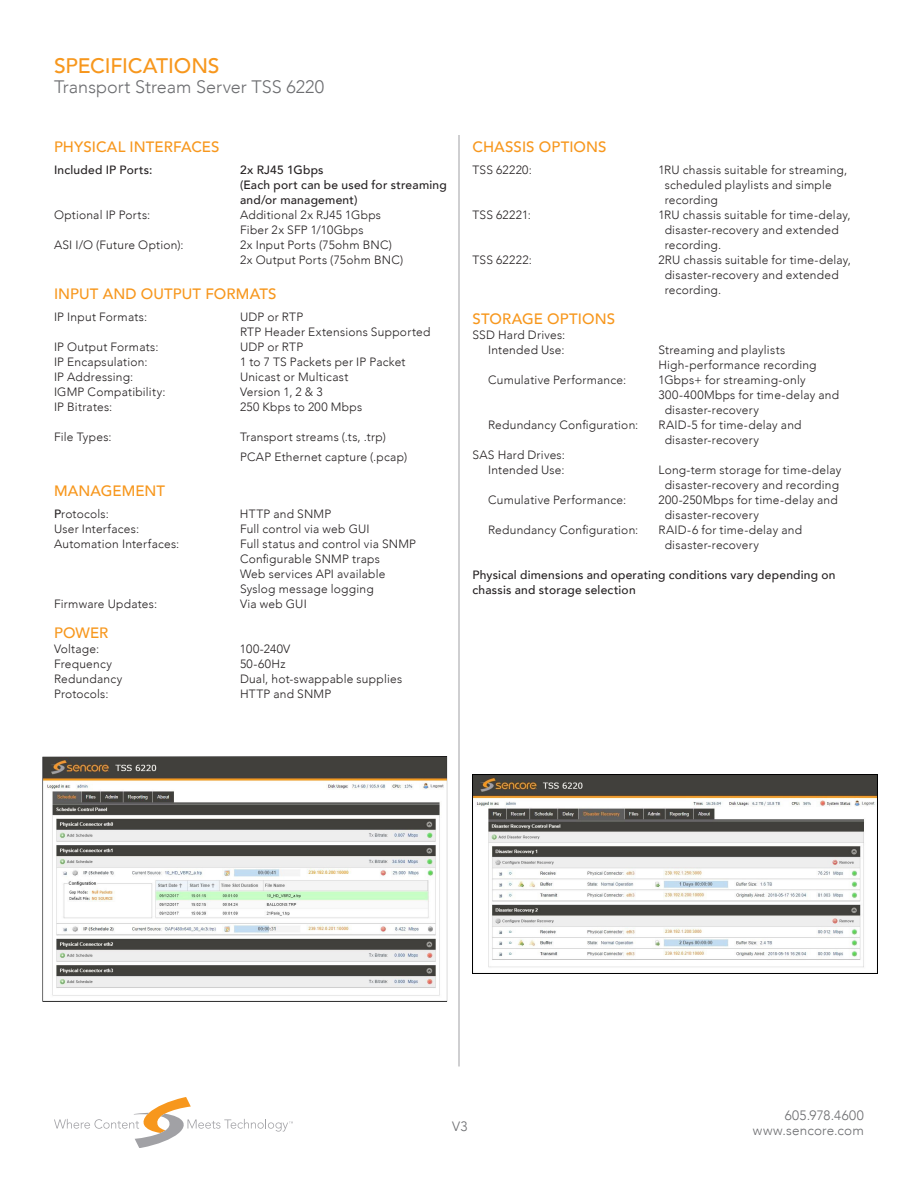
<style>
.page{position:relative;width:918px;height:1188px;background:#fff}
.page>*{position:absolute;margin:0;border:0;box-sizing:border-box;transform-origin:0 0}
.t1{font:500 21px "Avenir LT Com";letter-spacing:-.005em;color:#f7971d}
.t2{font:300 18px "Avenir LT Com";color:#6c6d70}
.t3{font:500 15px "Avenir LT Com";letter-spacing:.005em;color:#f7971d}
.t4{font:300 13.5px "Avenir LT Com";letter-spacing:.015em;color:#6c6d70}
.t5{font:300 13.5px "Avenir LT Com";letter-spacing:.035em;color:#6c6d70}
.t6{font:300 12px "Avenir LT Com";letter-spacing:.02em;color:#231f20}
.t7{font:500 12px/15px "Avenir LT Com";letter-spacing:.02em;color:#231f20}
.s1{font-weight:500}
</style>
<div class="page">
<svg style="left:54px;top:1097px;width:239px;height:51px"></svg>
<hr style="left:459px;top:135px;width:1px;height:931px;background:#a1a1a5">
<img style="left:42px;top:756px;width:405px;height:246px">
<img style="left:472px;top:774px;width:406px;height:199px">
<p class="t1" style="left:54px;top:54px;width:167px">SPECIFICATIONS</p>
<p class="t2" style="left:54px;top:76px;width:272px">Transport Stream Server TSS 6220</p>
<p class="t3" style="left:54px;top:138px;width:167px">PHYSICAL INTERFACES</p>
<p class="t7" style="left:54px;top:163px;width:100px">Included IP Ports:</p>
<p class="t7" style="left:240px;top:163px;width:85px">2x RJ45 1Gbps</p>
<p class="t7" style="left:240px;top:178px;width:208px">(Each port can be used for streaming</p>
<p class="t7" style="left:240px;top:193px;width:119px">and/or management)</p>
<p class="t6" style="left:54px;top:208px;width:98px">Optional IP Ports:</p>
<p class="t6" style="left:240px;top:208px;width:143px">Additional 2x RJ45 1Gbps</p>
<p class="t6" style="left:240px;top:223px;width:125px">Fiber 2x SFP 1/10Gbps</p>
<p class="t6" style="left:54px;top:238px;width:131px">ASI I/O (Future Option):</p>
<p class="t6" style="left:240px;top:238px;width:153px">2x Input Ports (75ohm BNC)</p>
<p class="t6" style="left:240px;top:253px;width:165px">2x Output Ports (75ohm BNC)</p>
<p class="t3" style="left:54px;top:285px;width:224px">INPUT AND OUTPUT FORMATS</p>
<p class="t6" style="left:54px;top:310px;width:95px">IP Input Formats:</p>
<p class="t6" style="left:240px;top:310px;width:65px">UDP or RTP</p>
<p class="t6" style="left:240px;top:325px;width:192px">RTP Header Extensions Supported</p>
<p class="t6" style="left:54px;top:340px;width:106px">IP Output Formats:</p>
<p class="t6" style="left:240px;top:340px;width:65px">UDP or RTP</p>
<p class="t6" style="left:54px;top:355px;width:95px">IP Encapsulation:</p>
<p class="t6" style="left:240px;top:355px;width:167px">1 to 7 TS Packets per IP Packet</p>
<p class="t6" style="left:54px;top:370px;width:81px">IP Addressing:</p>
<p class="t6" style="left:240px;top:370px;width:110px">Unicast or Multicast</p>
<p class="t6" style="left:54px;top:385px;width:113px">IGMP Compatibility:</p>
<p class="t6" style="left:240px;top:385px;width:84px">Version 1, 2 &amp; 3</p>
<p class="t6" style="left:54px;top:400px;width:60px">IP Bitrates:</p>
<p class="t6" style="left:240px;top:400px;width:124px">250 Kbps to 200 Mbps</p>
<p class="t6" style="left:54px;top:430px;width:59px">File Types:</p>
<p class="t6" style="left:240px;top:430px;width:147px">Transport streams (.ts, .trp)</p>
<p class="t6" style="left:240px;top:450px;width:169px">PCAP Ethernet capture (.pcap)</p>
<p class="t3" style="left:54px;top:482px;width:113px">MANAGEMENT</p>
<p class="t6" style="left:54px;top:507px;width:56px"><span class="s1">P</span>rotocols:</p>
<p class="t6" style="left:240px;top:507px;width:93px">HTTP and SNMP</p>
<p class="t6" style="left:54px;top:522px;width:87px">User Interfaces:</p>
<p class="t6" style="left:240px;top:522px;width:131px">Full control via web GUI</p>
<p class="t6" style="left:54px;top:537px;width:127px">Automation Interfaces:</p>
<p class="t6" style="left:240px;top:537px;width:178px">Full status and control via SNMP</p>
<p class="t6" style="left:240px;top:552px;width:141px">Configurable SNMP traps</p>
<p class="t6" style="left:240px;top:567px;width:147px">Web services API available</p>
<p class="t6" style="left:240px;top:582px;width:135px">Syslog message logging</p>
<p class="t6" style="left:54px;top:597px;width:105px">Firmware Updates:</p>
<p class="t6" style="left:240px;top:597px;width:68px">Via web GUI</p>
<p class="t3" style="left:54px;top:624px;width:56px">POWER</p>
<p class="t6" style="left:54px;top:642px;width:47px">Voltage:</p>
<p class="t6" style="left:240px;top:642px;width:52px">100-240V</p>
<p class="t6" style="left:54px;top:657px;width:59px">Frequency</p>
<p class="t6" style="left:240px;top:657px;width:47px">50-60Hz</p>
<p class="t6" style="left:54px;top:672px;width:70px">Redundancy</p>
<p class="t6" style="left:240px;top:672px;width:164px">Dual, hot-swappable supplies</p>
<p class="t6" style="left:54px;top:687px;width:56px">Protocols:</p>
<p class="t6" style="left:240px;top:687px;width:93px">HTTP and SNMP</p>
<p class="t3" style="left:472px;top:138px;width:136px">CHASSIS OPTIONS</p>
<p class="t6" style="left:472px;top:163px;width:61px">TSS 62220:</p>
<p class="t6" style="left:658px;top:163px;width:190px">1RU chassis suitable for streaming,</p>
<p class="t6" style="left:665px;top:178px;width:169px">scheduled playlists and simple</p>
<p class="t6" style="left:665px;top:193px;width:55px">recording</p>
<p class="t6" style="left:472px;top:208px;width:60px">TSS 62221:</p>
<p class="t6" style="left:658px;top:208px;width:194px">1RU chassis suitable for time-delay,</p>
<p class="t6" style="left:665px;top:223px;width:176px">disaster-recovery and extended</p>
<p class="t6" style="left:665px;top:238px;width:58px">recording.</p>
<p class="t6" style="left:472px;top:253px;width:61px">TSS 62222:</p>
<p class="t6" style="left:658px;top:253px;width:194px">2RU chassis suitable for time-delay,</p>
<p class="t6" style="left:665px;top:268px;width:176px">disaster-recovery and extended</p>
<p class="t6" style="left:665px;top:283px;width:58px">recording.</p>
<p class="t3" style="left:472px;top:310px;width:144px">STORAGE OPTIONS</p>
<p class="t6" style="left:472px;top:328px;width:94px">SSD Hard Drives:</p>
<p class="t6" style="left:488px;top:343px;width:78px">Intended Use:</p>
<p class="t6" style="left:658px;top:343px;width:128px">Streaming and playlists</p>
<p class="t6" style="left:658px;top:358px;width:160px">High-performance recording</p>
<p class="t6" style="left:488px;top:373px;width:140px">Cumulative Performance:</p>
<p class="t6" style="left:658px;top:373px;width:149px">1Gbps+ for streaming-only</p>
<p class="t6" style="left:658px;top:388px;width:182px">300-400Mbps for time-delay and</p>
<p class="t6" style="left:665px;top:403px;width:96px">disaster-recovery</p>
<p class="t6" style="left:488px;top:418px;width:152px">Redundancy Configuration:</p>
<p class="t6" style="left:658px;top:418px;width:145px">RAID-5 for time-delay and</p>
<p class="t6" style="left:665px;top:433px;width:96px">disaster-recovery</p>
<p class="t6" style="left:472px;top:448px;width:94px">SAS Hard Drives:</p>
<p class="t6" style="left:488px;top:463px;width:78px">Intended Use:</p>
<p class="t6" style="left:658px;top:463px;width:184px">Long-term storage for time-delay</p>
<p class="t6" style="left:665px;top:478px;width:176px">disaster-recovery and recording</p>
<p class="t6" style="left:488px;top:493px;width:140px">Cumulative Performance:</p>
<p class="t6" style="left:658px;top:493px;width:181px">200-250Mbps for time-delay and</p>
<p class="t6" style="left:665px;top:508px;width:96px">disaster-recovery</p>
<p class="t6" style="left:488px;top:523px;width:152px">Redundancy Configuration:</p>
<p class="t6" style="left:658px;top:523px;width:145px">RAID-6 for time-delay and</p>
<p class="t6" style="left:665px;top:538px;width:96px">disaster-recovery</p>
<p class="t7" style="left:472px;top:568px;width:365px">Physical dimensions and operating conditions vary depending on chassis and storage selection</p>
<p class="t4" style="left:452px;top:1118px;width:17px">V3</p>
<p class="t5" style="left:785px;top:1107px;width:81px">605.978.4600</p>
<p class="t4" style="left:753px;top:1122px;width:113px">www.sencore.com</p>
</div>
